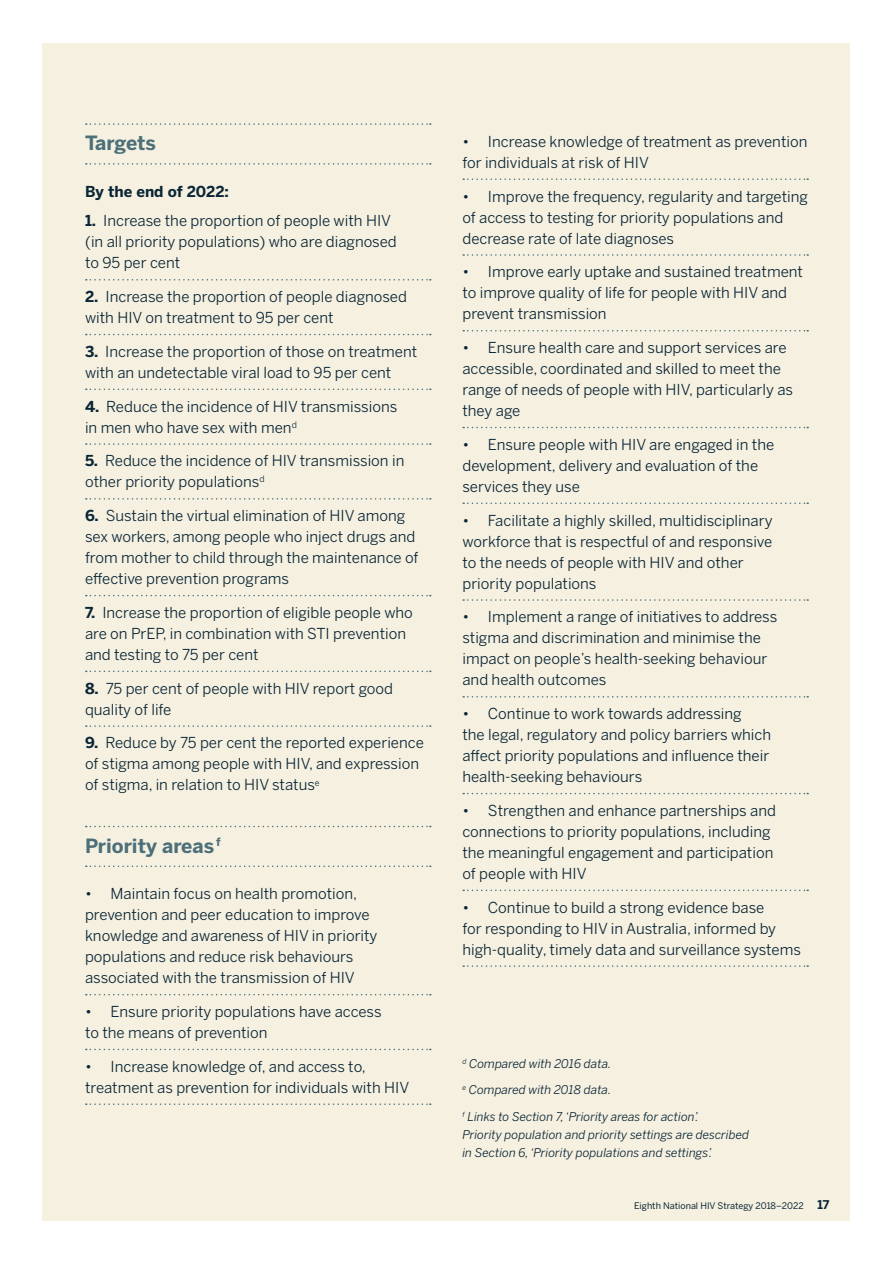
<style>
.page{position:relative;width:893px;height:1263px;background:#fff}
.page>*{position:absolute;margin:0;border:0;box-sizing:border-box;transform-origin:0 0}
.t1{font:700 19.5px "Benton Sans";color:#4c6f79}
.Body_Copy_-_Rule_Aft{font:15px/21px "Benton Sans";color:#0a2535}
.Body_Copy{font:700 15px "Benton Sans";color:#0a2535}
.Footnotes{font:italic 12px/18px "Benton Sans";color:#0a2535}
.Sub_Heading_-_Rule_B{font:700 11.4px "Benton Sans";color:#4c6f79}
.t2{font:9px "Benton Sans";color:#0a2535}
.s1{font-weight:700}
.s2{font-weight:700;font-size:12px}
</style>
<div class="page">
<div style="left:43px;top:43px;width:807px;height:1177px;background:#f5f0e0"></div>
<svg style="left:86px;top:123px;width:345px;height:2px"></svg>
<svg style="left:86px;top:163px;width:345px;height:2px"></svg>
<svg style="left:86px;top:279px;width:345px;height:1px"></svg>
<svg style="left:86px;top:334px;width:345px;height:1px"></svg>
<svg style="left:86px;top:389px;width:345px;height:1px"></svg>
<svg style="left:86px;top:443px;width:345px;height:2px"></svg>
<svg style="left:86px;top:498px;width:345px;height:2px"></svg>
<svg style="left:86px;top:595px;width:345px;height:1px"></svg>
<svg style="left:86px;top:671px;width:345px;height:1px"></svg>
<svg style="left:86px;top:725px;width:345px;height:2px"></svg>
<svg style="left:86px;top:826px;width:345px;height:1px"></svg>
<svg style="left:86px;top:865px;width:345px;height:2px"></svg>
<svg style="left:86px;top:994px;width:345px;height:1px"></svg>
<svg style="left:86px;top:1049px;width:345px;height:1px"></svg>
<svg style="left:86px;top:1103px;width:345px;height:2px"></svg>
<svg style="left:463px;top:178px;width:345px;height:2px"></svg>
<svg style="left:463px;top:254px;width:345px;height:2px"></svg>
<svg style="left:463px;top:330px;width:345px;height:1px"></svg>
<svg style="left:463px;top:427px;width:345px;height:1px"></svg>
<svg style="left:463px;top:502px;width:345px;height:2px"></svg>
<svg style="left:463px;top:599px;width:345px;height:2px"></svg>
<svg style="left:463px;top:696px;width:345px;height:1px"></svg>
<svg style="left:463px;top:793px;width:345px;height:1px"></svg>
<svg style="left:463px;top:889px;width:345px;height:2px"></svg>
<svg style="left:463px;top:965px;width:345px;height:2px"></svg>
<h2 class="t1" style="left:85px;top:131px;width:72px">Targets</h2>
<p class="Body_Copy" style="left:85px;top:182px;width:145px">By the end of 2022:</p>
<p class="Body_Copy_-_Rule_Aft" style="left:85px;top:210px;width:313px"><span class="s1">1.</span> Increase the proportion of people with HIV (in all priority populations) who are diagnosed to 95 per cent</p>
<p class="Body_Copy_-_Rule_Aft" style="left:85px;top:286px;width:323px"><span class="s1">2.</span> Increase the proportion of people diagnosed with HIV on treatment to 95 per cent</p>
<p class="Body_Copy_-_Rule_Aft" style="left:85px;top:341px;width:334px"><span class="s1">3.</span> Increase the proportion of those on treatment with an undetectable viral load to 95 per cent</p>
<p class="Body_Copy_-_Rule_Aft" style="left:85px;top:396px;width:314px"><span class="s1">4.</span> Reduce the incidence of HIV transmissions in men who have sex with men<sup>d</sup></p>
<p class="Body_Copy_-_Rule_Aft" style="left:85px;top:450px;width:321px"><span class="s1">5.</span> Reduce the incidence of HIV transmission in other priority populations<sup>d</sup></p>
<p class="Body_Copy_-_Rule_Aft" style="left:85px;top:505px;width:335px"><span class="s1">6.</span> Sustain the virtual elimination of HIV among sex workers, among people who inject drugs and from mother to child through the maintenance of effective prevention programs</p>
<p class="Body_Copy_-_Rule_Aft" style="left:85px;top:602px;width:329px"><span class="s1">7.</span> Increase the proportion of eligible people who are on PrEP, in combination with STI prevention and testing to 75 per cent</p>
<p class="Body_Copy_-_Rule_Aft" style="left:85px;top:678px;width:310px"><span class="s1">8.</span> 75 per cent of people with HIV report good quality of life</p>
<p class="Body_Copy_-_Rule_Aft" style="left:85px;top:732px;width:340px"><span class="s1">9.</span> Reduce by 75 per cent the reported experience of stigma among people with HIV, and expression of stigma, in relation to HIV status<sup>e</sup></p>
<h2 class="t1" style="left:85px;top:833px;width:131px">Priority areas</h2>
<p class="Sub_Heading_-_Rule_B" style="left:216px;top:835px;width:6px">f</p>
<p class="Body_Copy_-_Rule_Aft" style="left:85px;top:883px;width:294px">• Maintain focus on health promotion, prevention and peer education to improve knowledge and awareness of HIV in priority populations and reduce risk behaviours associated with the transmission of HIV</p>
<p class="Body_Copy_-_Rule_Aft" style="left:85px;top:1001px;width:298px">• Ensure priority populations have access to the means of prevention</p>
<p class="Body_Copy_-_Rule_Aft" style="left:85px;top:1056px;width:326px">• Increase knowledge of, and access to, treatment as prevention for individuals with HIV</p>
<p class="Body_Copy_-_Rule_Aft" style="left:462px;top:131px;width:347px">• Increase knowledge of treatment as prevention for individuals at risk of HIV</p>
<p class="Body_Copy_-_Rule_Aft" style="left:462px;top:186px;width:347px">• Improve the frequency, regularity and targeting of access to testing for priority populations and decrease rate of late diagnoses</p>
<p class="Body_Copy_-_Rule_Aft" style="left:462px;top:261px;width:342px">• Improve early uptake and sustained treatment to improve quality of life for people with HIV and prevent transmission</p>
<p class="Body_Copy_-_Rule_Aft" style="left:462px;top:337px;width:332px">• Ensure health care and support services are accessible, coordinated and skilled to meet the range of needs of people with HIV, particularly as they age</p>
<p class="Body_Copy_-_Rule_Aft" style="left:462px;top:434px;width:313px">• Ensure people with HIV are engaged in the development, delivery and evaluation of the services they use</p>
<p class="Body_Copy_-_Rule_Aft" style="left:462px;top:510px;width:312px">• Facilitate a highly skilled, multidisciplinary workforce that is respectful of and responsive to the needs of people with HIV and other priority populations</p>
<p class="Body_Copy_-_Rule_Aft" style="left:462px;top:606px;width:316px">• Implement a range of initiatives to address stigma and discrimination and minimise the impact on people’s health-seeking behaviour and health outcomes</p>
<p class="Body_Copy_-_Rule_Aft" style="left:462px;top:703px;width:310px">• Continue to work towards addressing<br>the legal, regulatory and policy barriers which affect priority populations and influence their health-seeking behaviours</p>
<p class="Body_Copy_-_Rule_Aft" style="left:462px;top:800px;width:315px">• Strengthen and enhance partnerships and connections to priority populations, including the meaningful engagement and participation of people with HIV</p>
<p class="Body_Copy_-_Rule_Aft" style="left:462px;top:897px;width:340px">• Continue to build a strong evidence base<br>for responding to HIV in Australia, informed by high-quality, timely data and surveillance systems</p>
<p class="Footnotes" style="left:462px;top:1054px;width:151px"><sup>d</sup> Compared with 2016 data.</p>
<p class="Footnotes" style="left:462px;top:1081px;width:150px"><sup>e</sup> Compared with 2018 data.</p>
<p class="Footnotes" style="left:462px;top:1107px;width:288px"><sup>f</sup> Links to Section 7, ‘Priority areas for action’.<br>Priority population and priority settings are described in Section 6, ‘Priority populations and settings’.</p>
<p class="t2" style="left:634px;top:1200px;width:197px">Eighth National HIV Strategy 2018–2022 <span class="s2">17</span></p>
</div>
